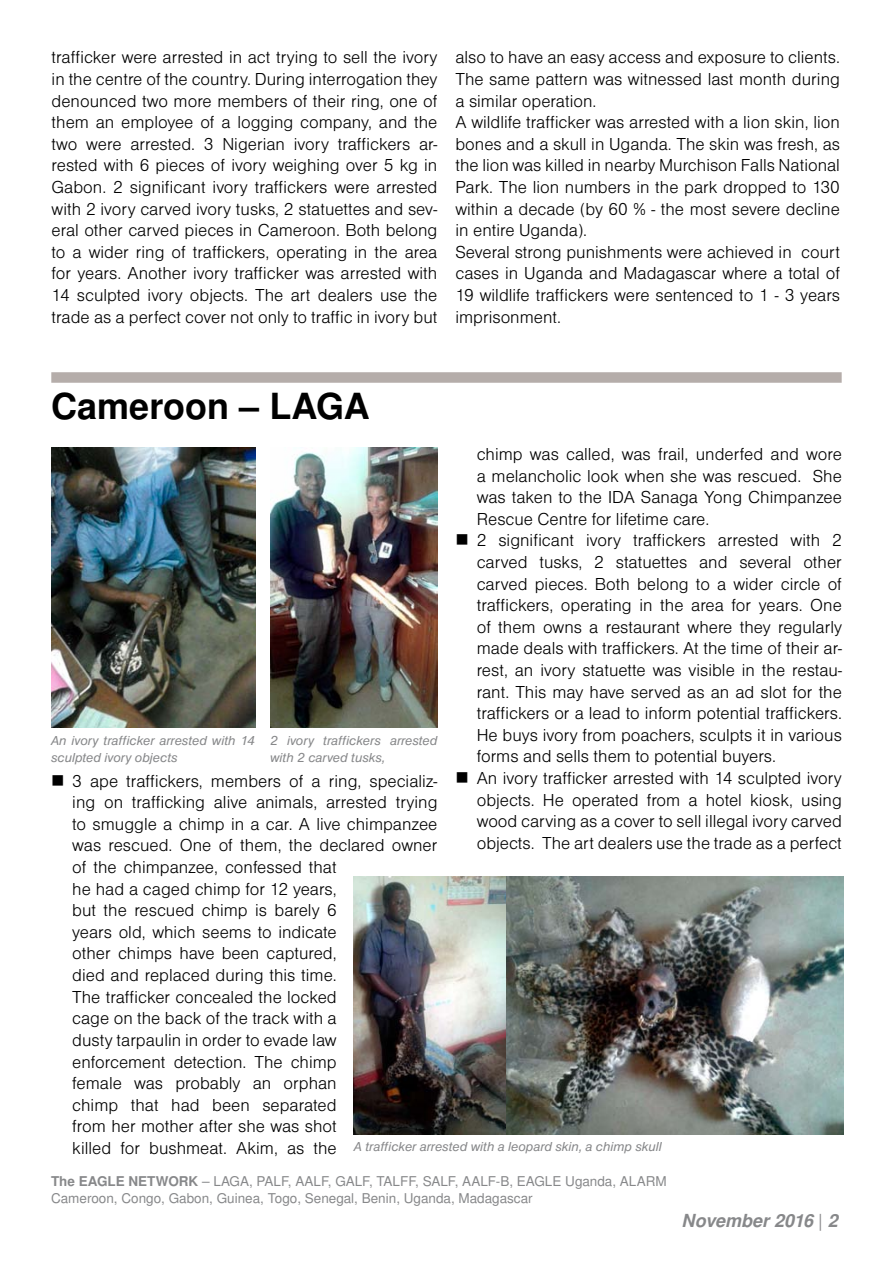
<style>
.page{position:relative;width:893px;height:1263px;background:#fff}
.page>*{position:absolute;margin:0;border:0;box-sizing:border-box;transform-origin:0 0}
.t1{font:700 36px "Nimbus Sans LOT";color:#000}
.t2{font:18px/21.6px "Nimbus Sans DOT Ligh";color:#000}
.t3{font:italic 700 18px "Nimbus Sans LOT";color:#87888a}
.t4{font:italic 13.5px/16.2px "Nimbus Sans DOT";color:#87888a}
.t5{font:13.5px/16.2px "Nimbus Sans LOT";color:#87888a}
.s1{font-weight:700}
.s2{font-weight:400;font-style:normal}
</style>
<div class="page">
<div style="left:51px;top:372px;width:791px;height:11px;background:#b5adaa"></div>
<img style="left:354px;top:876px;width:153px;height:258px">
<img style="left:507px;top:876px;width:336px;height:258px">
<img style="left:51px;top:448px;width:204px;height:279px">
<img style="left:270px;top:448px;width:167px;height:279px">
<p class="t2" style="left:52px;top:47px;width:387px;text-align:justify">trafficker were arrested in act trying to sell the ivory in the centre of the country. During interrogation they denounced two more members of their ring, one of them an employee of a logging company, and the two were arrested. 3 Nigerian ivory traffickers ar&shy;rested with 6 pieces of ivory weighing over 5 kg in Gabon. 2 significant ivory traffickers were arrested with 2 ivory carved ivory tusks, 2 statuettes and sev&shy;eral other carved pieces in Cameroon. Both belong to a wider ring of traffickers, operating in the area for years. Another ivory trafficker was arrested with 14 sculpted ivory objects. The art dealers use the trade as a perfect cover not only to traffic in ivory but</p>
<p class="t2" style="left:455px;top:47px;width:386px">also to have an easy access and exposure to clients.<br>The same pattern was witnessed last month during a similar operation.<br>A wildlife trafficker was arrested with a lion skin, lion bones and a skull in Uganda. The skin was fresh, as the lion was killed in nearby Murchison Falls National Park. The lion numbers in the park dropped to 130 within a decade (by 60 % - the most severe decline in entire Uganda).<br>Several strong punishments were achieved in court cases in Uganda and Madagascar where a total of 19 wildlife traffickers were sentenced to 1 - 3 years imprisonment.</p>
<h1 class="t1" style="left:51px;top:385px;width:320px">Cameroon – LAGA</h1>
<p class="t2" style="left:477px;top:443px;width:367px">chimp was called, was frail, underfed and wore a melancholic look when she was rescued. She was taken to the IDA Sanaga Yong Chimpanzee Rescue Centre for lifetime care.<br>2 significant ivory traffickers arrested with 2 carved tusks, 2 statuettes and several other carved pieces. Both belong to a wider circle of traffickers, operating in the area for years. One of them owns a restaurant where they regularly made deals with traffickers. At the time of their ar&shy;rest, an ivory statuette was visible in the restau&shy;rant. This may have served as an ad slot for the traffickers or a lead to inform potential traffickers.<br>He buys ivory from poachers, sculpts it in various forms and sells them to potential buyers.<br>An ivory trafficker arrested with 14 sculpted ivory objects. He operated from a hotel kiosk, using wood carving as a cover to sell illegal ivory carved objects. The art dealers use the trade as a perfect</p>
<p class="t4" style="left:51px;top:733px;width:206px">An ivory trafficker arrested with 14 sculpted ivory objects</p>
<p class="t4" style="left:270px;top:733px;width:169px">2 ivory traffickers arrested with 2 carved tusks,</p>
<p class="t2" style="left:72px;top:770px;width:367px">3 ape traffickers, members of a ring, specializ&shy;ing on trafficking alive animals, arrested trying to smuggle a chimp in a car. A live chimpanzee was rescued. One of them, the declared owner of the chimpanzee, confessed that<br>he had a caged chimp for 12 years,<br>but the rescued chimp is barely 6<br>years old, which seems to indicate<br>other chimps have been captured,<br>died and replaced during this time.<br>The trafficker concealed the locked<br>cage on the back of the track with a<br>dusty tarpaulin in order to evade law<br>enforcement detection. The chimp<br>female was probably an orphan<br>chimp that had been separated<br>from her mother after she was shot<br>killed for bushmeat. Akim, as the</p>
<p class="t4" style="left:354px;top:1138px;width:309px">A trafficker arrested with a leopard skin, a chimp skull</p>
<p class="t5" style="left:51px;top:1174px;width:617px"><span class="s1">The EAGLE NETWORK</span> – LAGA, PALF, AALF, GALF, TALFF, SALF, AALF-B, EAGLE Uganda, ALARM<br>Cameroon, Congo, Gabon, Guinea, Togo, Senegal, Benin, Uganda, Madagascar</p>
<p class="t3" style="left:681px;top:1210px;width:158px">November 2016 <span class="s2">|</span> 2</p>
</div>
